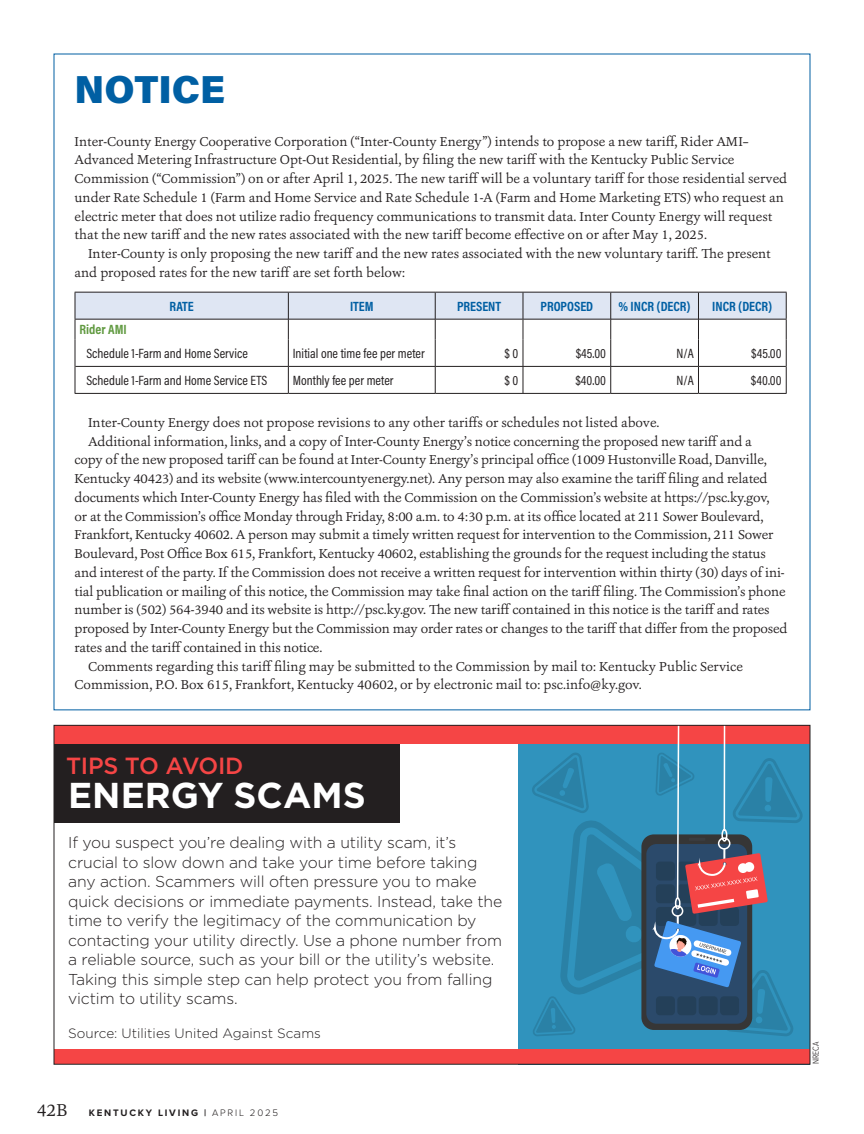
<style>
.page{position:relative;width:864px;height:1134px;background:#fff}
.page>*{position:absolute;margin:0;border:0;box-sizing:border-box;transform-origin:0 0}
.Inter-County_HEADER{font:900 39px "Acumin Pro";color:#005fa3}
.t1{font:700 36px "Gotham";color:#fff}
.t2{font:500 23.4px "Gotham";letter-spacing:-.015em;color:#f54545}
.t3{font:18px "Ashbury";color:#231f20}
.t4{font:300 15.75px/19.5px "Gotham";letter-spacing:-.01em;color:#231f20}
.BODY_Serif_-_IN{font:13.5px/18.8px "Ashbury";letter-spacing:-.01em;color:#231f20}
.BODY_Serif_-_NOIN{font:13.5px/18.8px "Ashbury";color:#231f20}
.Inter-County_-_table_sans{font:13.5px "Acumin Pro Cond";color:#231f20}
.Inter-County_-_table_sans-2{font:700 13.5px "Acumin Pro Cond";color:#005fa3}
.t5{font:300 13.5px "Gotham";color:#231f20}
.Inter-County_-_table_sans-3{font:700 13.5px "Acumin Pro Cond";color:#619a41}
.t6{font:700 9.75px "Proxima Nova";letter-spacing:.18em;color:#231f20}
.Credit-INTERNAL{font:300 9px "Proxima Nova Cond";color:#231f20}
.s1{font-weight:300}
</style>
<div class="page">
<hr style="left:75px;top:393px;width:213px;height:1px;background:#231f20">
<hr style="left:288px;top:393px;width:147px;height:1px;background:#231f20">
<hr style="left:435px;top:393px;width:88px;height:1px;background:#231f20">
<hr style="left:523px;top:393px;width:88px;height:1px;background:#231f20">
<hr style="left:611px;top:393px;width:87px;height:1px;background:#231f20">
<hr style="left:698px;top:393px;width:89px;height:1px;background:#231f20">
<svg style="left:75px;top:292px;width:712px;height:101px"></svg>
<hr style="left:75px;top:366px;width:213px;height:1px;background:#231f20">
<hr style="left:288px;top:366px;width:147px;height:1px;background:#231f20">
<hr style="left:435px;top:366px;width:88px;height:1px;background:#231f20">
<hr style="left:523px;top:366px;width:88px;height:1px;background:#231f20">
<hr style="left:611px;top:366px;width:87px;height:1px;background:#231f20">
<hr style="left:698px;top:366px;width:88px;height:1px;background:#231f20">
<div style="left:54px;top:744px;width:346px;height:79px;background:#231f20"></div>
<div style="left:54px;top:725px;width:756px;height:19px;background:#f54545"></div>
<div style="left:518px;top:744px;width:292px;height:320px;background:#3093bd"></div>
<svg style="left:532px;top:724px;width:271px;height:312px"></svg>
<div style="left:54px;top:1049px;width:756px;height:15px;background:#f54545"></div>
<p class="Inter-County_HEADER" style="left:75px;top:62px;width:152px">NOTICE</p>
<p class="BODY_Serif_-_NOIN" style="left:75px;top:132px;width:714px">Inter-County Energy Cooperative Corporation (“Inter-County Energy”) intends to propose a new tariff, Rider AMI– Advanced Metering Infrastructure Opt-Out Residential, by filing the new tariff with the Kentucky Public Service Commission (“Commission”) on or after April 1, 2025. The new tariff will be a voluntary tariff for those residential served under Rate Schedule 1 (Farm and Home Service and Rate Schedule 1-A (Farm and Home Marketing ETS) who request an electric meter that does not utilize radio frequency communications to transmit data. Inter County Energy will request that the new tariff and the new rates associated with the new tariff become effective on or after May 1, 2025.</p>
<p class="BODY_Serif_-_IN" style="left:75px;top:244px;width:698px;text-indent:14px">Inter-County is only proposing the new tariff and the new rates associated with the new voluntary tariff. The present and proposed rates for the new tariff are set forth below:</p>
<p class="Inter-County_-_table_sans-2" style="left:170px;top:297px;width:26px">RATE</p>
<p class="Inter-County_-_table_sans-2" style="left:350px;top:297px;width:25px">ITEM</p>
<p class="Inter-County_-_table_sans-2" style="left:457px;top:297px;width:46px">PRESENT</p>
<p class="Inter-County_-_table_sans-2" style="left:541px;top:297px;width:54px">PROPOSED</p>
<p class="Inter-County_-_table_sans-2" style="left:618px;top:297px;width:74px">% INCR (DECR)</p>
<p class="Inter-County_-_table_sans-2" style="left:712px;top:297px;width:62px">INCR (DECR)</p>
<p class="Inter-County_-_table_sans-3" style="left:80px;top:321px;width:49px">Rider AMI</p>
<p class="Inter-County_-_table_sans" style="left:86px;top:345px;width:163px">Schedule 1-Farm and Home Service</p>
<p class="Inter-County_-_table_sans" style="left:293px;top:345px;width:133px">Initial one time fee per meter</p>
<p class="Inter-County_-_table_sans" style="left:504px;top:345px;width:16px">$ 0</p>
<p class="Inter-County_-_table_sans" style="left:576px;top:345px;width:32px">$45.00</p>
<p class="Inter-County_-_table_sans" style="left:677px;top:345px;width:19px">N/A</p>
<p class="Inter-County_-_table_sans" style="left:751px;top:345px;width:32px">$45.00</p>
<p class="Inter-County_-_table_sans" style="left:86px;top:372px;width:182px">Schedule 1-Farm and Home Service ETS</p>
<p class="Inter-County_-_table_sans" style="left:293px;top:372px;width:102px">Monthly fee per meter</p>
<p class="Inter-County_-_table_sans" style="left:504px;top:372px;width:16px">$ 0</p>
<p class="Inter-County_-_table_sans" style="left:575px;top:372px;width:32px">$40.00</p>
<p class="Inter-County_-_table_sans" style="left:677px;top:372px;width:19px">N/A</p>
<p class="Inter-County_-_table_sans" style="left:751px;top:372px;width:32px">$40.00</p>
<p class="BODY_Serif_-_IN" style="left:88px;top:413px;width:573px">Inter-County Energy does not propose revisions to any other tariffs or schedules not listed above.</p>
<p class="BODY_Serif_-_IN" style="left:75px;top:432px;width:714px;text-indent:14px">Additional information, links, and a copy of Inter-County Energy’s notice concerning the proposed new tariff and a<br>copy of the new proposed tariff can be found at Inter-County Energy’s principal office (1009 Hustonville Road, Danville, Kentucky 40423) and its website (www.intercountyenergy.net). Any person may also examine the tariff filing and related documents which Inter-County Energy has filed with the Commission on the Commission’s website at https://psc.ky.gov,<br>or at the Commission’s office Monday through Friday, 8:00 a.m. to 4:30 p.m. at its office located at 211 Sower Boulevard, Frankfort, Kentucky 40602. A person may submit a timely written request for intervention to the Commission, 211 Sower Boulevard, Post Office Box 615, Frankfort, Kentucky 40602, establishing the grounds for the request including the status and interest of the party. If the Commission does not receive a written request for intervention within thirty (30) days of ini&shy;tial publication or mailing of this notice, the Commission may take final action on the tariff filing. The Commission’s phone number is (502) 564-3940 and its website is http://psc.ky.gov. The new tariff contained in this notice is the tariff and rates proposed by Inter-County Energy but the Commission may order rates or changes to the tariff that differ from the proposed rates and the tariff contained in this notice.</p>
<p class="BODY_Serif_-_IN" style="left:75px;top:657px;width:670px;text-indent:14px">Comments regarding this tariff filing may be submitted to the Commission by mail to: Kentucky Public Service<br>Commission, P.O. Box 615, Frankfort, Kentucky 40602, or by electronic mail to: psc.info@ky.gov.</p>
<p class="t2" style="left:66px;top:750px;width:179px">TIPS TO AVOID</p>
<p class="t1" style="left:68px;top:772px;width:299px">ENERGY SCAMS</p>
<p class="t4" style="left:68px;top:832px;width:435px">If you suspect you’re dealing with a utility scam, it’s crucial to slow down and take your time before taking any action. Scammers will often pressure you to make quick decisions or immediate payments. Instead, take the time to verify the legitimacy of the communication by contacting your utility directly. Use a phone number from a reliable source, such as your bill or the utility’s website.<br>Taking this simple step can help protect you from falling victim to utility scams.</p>
<p class="t5" style="left:68px;top:1025px;width:254px">Source: Utilities United Against Scams</p>
<h3 class="t3" style="left:37px;top:1099px;width:32px">42B</h3>
<p class="t6" style="left:89px;top:1106px;width:191px">KENTUCKY LIVING | <span class="s1">APRIL 2025</span></p>
<p class="Credit-INTERNAL" style="left:809px;top:1064px;width:24px;rotate:-90deg">NRECA</p>
</div>
